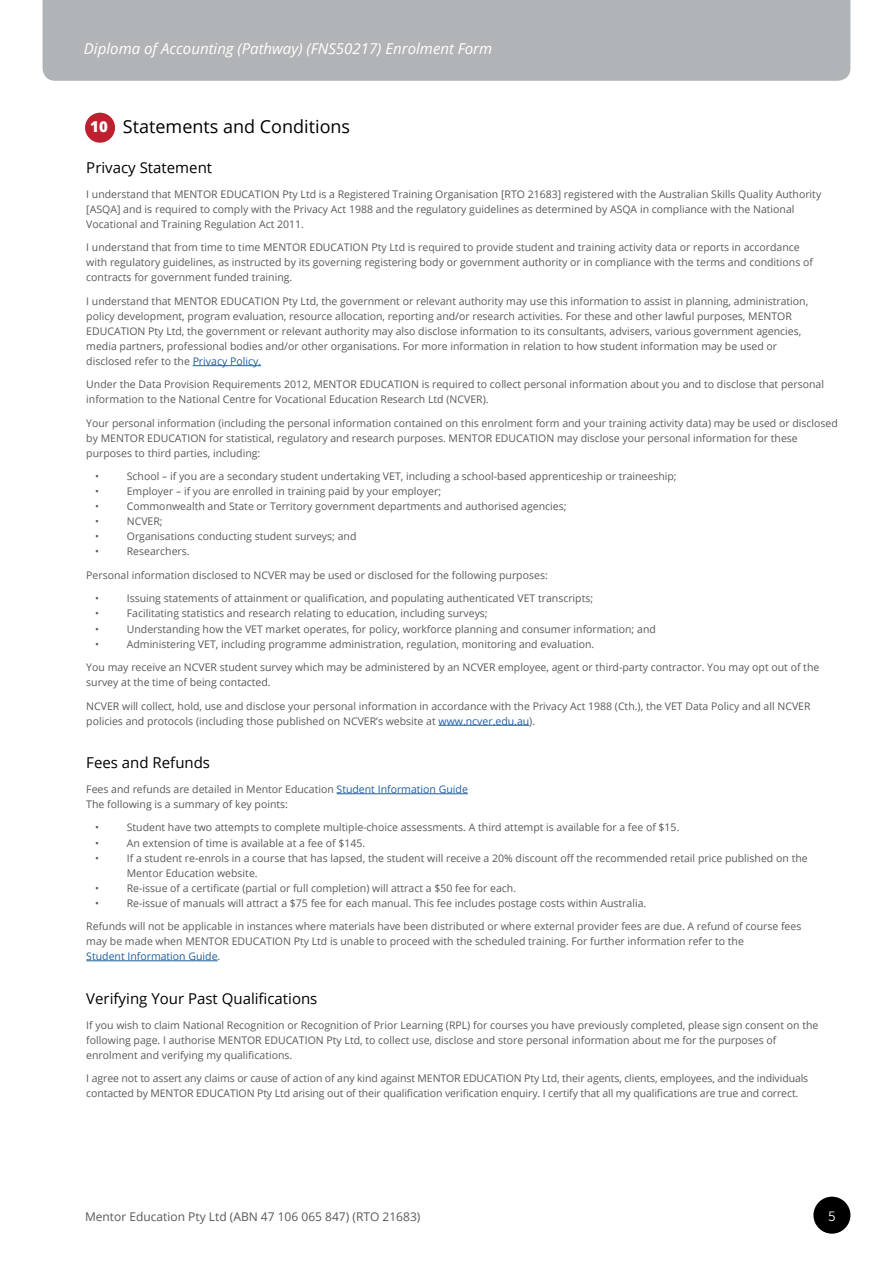
<style>
.page{position:relative;width:893px;height:1263px;background:#fff}
.page>*{position:absolute;margin:0;border:0;box-sizing:border-box;transform-origin:0 0}
.t1{font:18px "Open Sans";color:#000}
.t2{font:15px "Open Sans";color:#000}
.t3{font:italic 15px "Open Sans";color:#fff}
.t4{font:13.5px "Museo Sans 300";color:#fff}
.t5{font:12px "Open Sans";color:#58595b}
.t6{font:10.5px/15px "Open Sans";color:#58595b}
.t7{font:10.5px "Open Sans";color:#215e9e}
.s1{font-weight:800;font-size:15px;color:#fff}
.s2{color:#215e9e}
</style>
<div class="page">
<div style="left:43px;top:0;width:807px;height:81px;background:#b1b4b6"></div>
<div style="left:85px;top:113px;width:30px;height:30px;background:#bd202f;border-radius:50%"></div>
<hr style="left:193px;top:365px;width:68px;height:1px;background:#215e9e">
<hr style="left:438px;top:725px;width:91px;height:1px;background:#215e9e">
<hr style="left:337px;top:793px;width:131px;height:1px;background:#215e9e">
<hr style="left:86px;top:960px;width:132px;height:1px;background:#215e9e">
<div style="left:813px;top:1197px;width:37px;height:37px;background:#000;border-radius:50%"></div>
<h2 class="t3" style="left:84px;top:38px;width:410px">Diploma of Accounting (Pathway) (FNS50217) Enrolment Form</h2>
<h1 class="t1" style="left:90px;top:114px;width:261px"><span class="s1">10</span> Statements and Conditions</h1>
<h2 class="t2" style="left:86px;top:157px;width:127px">Privacy Statement</h2>
<p class="t6" style="left:86px;top:186px;width:736px">I understand that MENTOR EDUCATION Pty Ltd is a Registered Training Organisation [RTO 21683] registered with the Australian Skills Quality Authority [ASQA] and is required to comply with the Privacy Act 1988 and the regulatory guidelines as determined by ASQA in compliance with the National<br>Vocational and Training Regulation Act 2011.</p>
<p class="t6" style="left:86px;top:240px;width:728px">I understand that from time to time MENTOR EDUCATION Pty Ltd is required to provide student and training activity data or reports in accordance with regulatory guidelines, as instructed by its governing registering body or government authority or in compliance with the terms and conditions of contracts for government funded training.</p>
<p class="t6" style="left:86px;top:293px;width:723px">I understand that MENTOR EDUCATION Pty Ltd, the government or relevant authority may use this information to assist in planning, administration, policy development, program evaluation, resource allocation, reporting and/or research activities. For these and other lawful purposes, MENTOR EDUCATION Pty Ltd, the government or relevant authority may also disclose information to its consultants, advisers, various government agencies, media partners, professional bodies and/or other organisations. For more information in relation to how student information may be used or disclosed refer to the <span class="s2">Privacy Policy.</span></p>
<p class="t6" style="left:86px;top:377px;width:739px">Under the Data Provision Requirements 2012, MENTOR EDUCATION is required to collect personal information about you and to disclose that personal information to the National Centre for Vocational Education Research Ltd (NCVER).</p>
<p class="t6" style="left:86px;top:415px;width:753px">Your personal information (including the personal information contained on this enrolment form and your training activity data) may be used or disclosed by MENTOR EDUCATION for statistical, regulatory and research purposes. MENTOR EDUCATION may disclose your personal information for these purposes to third parties, including:</p>
<p class="t6" style="left:95px;top:469px;width:5px">•</p>
<p class="t6" style="left:127px;top:469px;width:551px">School – if you are a secondary student undertaking VET, including a school-based apprenticeship or traineeship;</p>
<p class="t6" style="left:95px;top:484px;width:5px">•</p>
<p class="t6" style="left:127px;top:484px;width:316px">Employer – if you are enrolled in training paid by your employer;</p>
<p class="t6" style="left:95px;top:499px;width:5px">•</p>
<p class="t6" style="left:127px;top:499px;width:441px">Commonwealth and State or Territory government departments and authorised agencies;</p>
<p class="t6" style="left:95px;top:514px;width:5px">•</p>
<p class="t6" style="left:127px;top:514px;width:37px">NCVER;</p>
<p class="t6" style="left:95px;top:529px;width:5px">•</p>
<p class="t6" style="left:127px;top:529px;width:231px">Organisations conducting student surveys; and</p>
<p class="t6" style="left:95px;top:544px;width:5px">•</p>
<p class="t6" style="left:127px;top:544px;width:64px">Researchers.</p>
<p class="t6" style="left:86px;top:567px;width:463px">Personal information disclosed to NCVER may be used or disclosed for the following purposes:</p>
<p class="t6" style="left:95px;top:591px;width:5px">•</p>
<p class="t6" style="left:127px;top:591px;width:468px">Issuing statements of attainment or qualification, and populating authenticated VET transcripts;</p>
<p class="t6" style="left:95px;top:606px;width:5px">•</p>
<p class="t6" style="left:127px;top:606px;width:362px">Facilitating statistics and research relating to education, including surveys;</p>
<p class="t6" style="left:95px;top:621px;width:5px">•</p>
<p class="t6" style="left:127px;top:621px;width:531px">Understanding how the VET market operates, for policy, workforce planning and consumer information; and</p>
<p class="t6" style="left:95px;top:636px;width:5px">•</p>
<p class="t6" style="left:127px;top:636px;width:469px">Administering VET, including programme administration, regulation, monitoring and evaluation.</p>
<p class="t6" style="left:86px;top:659px;width:734px">You may receive an NCVER student survey which may be administered by an NCVER employee, agent or third-party contractor. You may opt out of the survey at the time of being contacted.</p>
<p class="t6" style="left:86px;top:698px;width:726px">NCVER will collect, hold, use and disclose your personal information in accordance with the Privacy Act 1988 (Cth.), the VET Data Policy and all NCVER policies and protocols (including those published on NCVER’s website at <span class="s2">www.ncver.edu.au</span>).</p>
<h2 class="t2" style="left:86px;top:752px;width:125px">Fees and Refunds</h2>
<p class="t6" style="left:86px;top:781px;width:383px">Fees and refunds are detailed in Mentor Education <span class="s2">Student Information Guide<br></span>The following is a summary of key points:</p>
<p class="t6" style="left:95px;top:820px;width:5px">•</p>
<p class="t6" style="left:127px;top:820px;width:554px">Student have two attempts to complete multiple-choice assessments. A third attempt is available for a fee of $15.</p>
<p class="t6" style="left:95px;top:835px;width:5px">•</p>
<p class="t6" style="left:127px;top:835px;width:240px">An extension of time is available at a fee of $145.</p>
<p class="t6" style="left:95px;top:850px;width:5px">•</p>
<p class="t6" style="left:127px;top:850px;width:682px">If a student re-enrols in a course that has lapsed, the student will receive a 20% discount off the recommended retail price published on the<br>Mentor Education website.</p>
<p class="t6" style="left:95px;top:880px;width:5px">•</p>
<p class="t6" style="left:127px;top:880px;width:391px">Re-issue of a certificate (partial or full completion) will attract a $50 fee for each.</p>
<p class="t6" style="left:95px;top:895px;width:5px">•</p>
<p class="t6" style="left:127px;top:895px;width:521px">Re-issue of manuals will attract a $75 fee for each manual. This fee includes postage costs within Australia.</p>
<p class="t6" style="left:86px;top:918px;width:717px">Refunds will not be applicable in instances where materials have been distributed or where external provider fees are due. A refund of course fees may be made when MENTOR EDUCATION Pty Ltd is unable to proceed with the scheduled training. For further information refer to the</p>
<p class="t7" style="left:86px;top:949px;width:136px">Student Information Guide.</p>
<h2 class="t2" style="left:86px;top:988px;width:233px">Verifying Your Past Qualifications</h2>
<p class="t6" style="left:86px;top:1017px;width:734px">If you wish to claim National Recognition or Recognition of Prior Learning (RPL) for courses you have previously completed, please sign consent on the following page. I authorise MENTOR EDUCATION Pty Ltd, to collect use, disclose and store personal information about me for the purposes of enrolment and verifying my qualifications.</p>
<p class="t6" style="left:86px;top:1070px;width:723px">I agree not to assert any claims or cause of action of any kind against MENTOR EDUCATION Pty Ltd, their agents, clients, employees, and the individuals contacted by MENTOR EDUCATION Pty Ltd arising out of their qualification verification enquiry. I certify that all my qualifications are true and correct.</p>
<p class="t5" style="left:85px;top:1208px;width:337px">Mentor Education Pty Ltd (ABN 47 106 065 847) (RTO 21683)</p>
<p class="t4" style="left:828px;top:1209px;width:9px">5</p>
</div>
